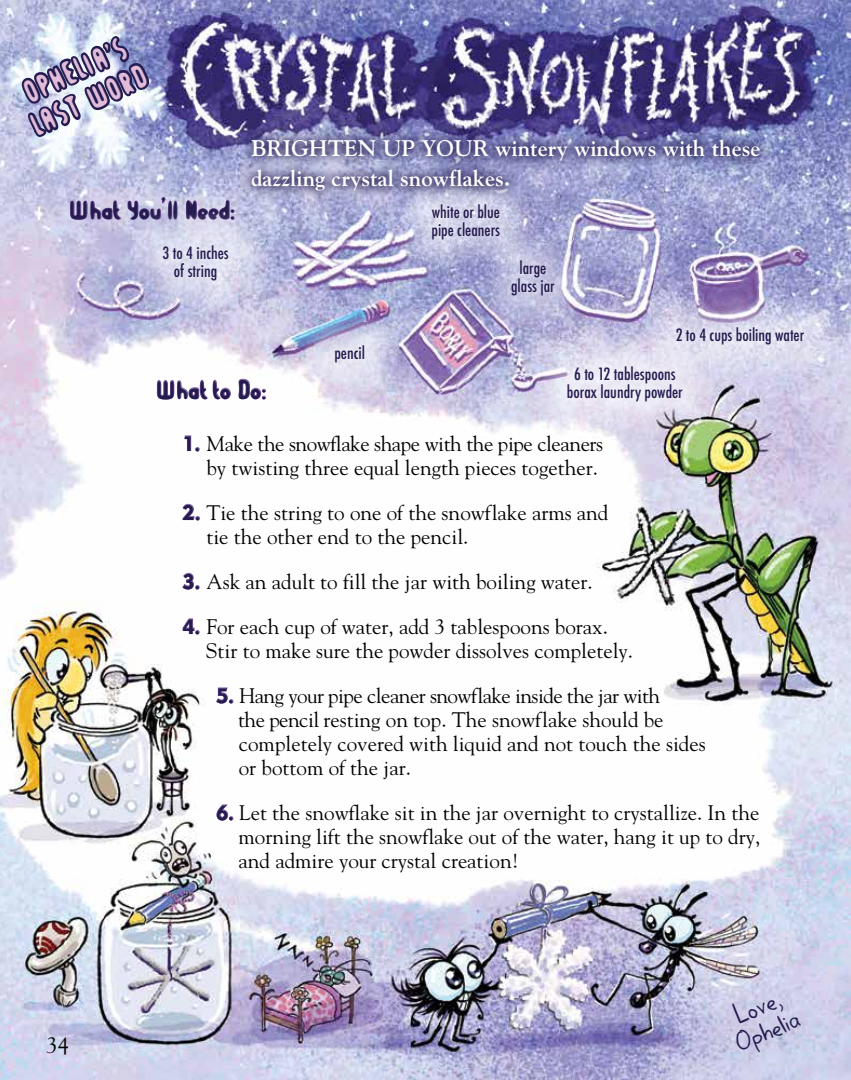
<style>
.page{position:relative;width:851px;height:1080px;background:#fff}
.page>*{position:absolute;margin:0;border:0;box-sizing:border-box;transform-origin:0 0}
.t1{font:33.75px/51px "Balcony Angels";color:#e1bcd9;scale:.8 1}
.t2{font:28.5px "Balcony Angels";color:#241b4f}
.t3{font:700 24px/25.5px "Lifetime";color:#241b4f;text-align:center}
.t4{font:700 22.5px/30px "Goudy";color:#fff}
.t5{font:22.5px "Goudy";color:#000}
.t6{font:21px/24px "Goudy";color:#000}
.t7{font:500 condensed 16.5px/18px "Futura";color:#241b4f;text-align:center}
.s1{font-family:"KIM";font-weight:700;color:#241b4f}
</style>
<div class="page">
<img style="left:0;top:0;width:850px;height:1080px">
<svg style="left:70px;top:173px;width:51px;height:54px;background:#c4bedf"></svg>
<svg style="left:127px;top:197px;width:51px;height:23px"></svg>
<svg style="left:186px;top:200px;width:49px;height:11px"></svg>
<svg style="left:398px;top:203px;width:136px;height:71px;background:#c2c3e0"></svg>
<svg style="left:17px;top:34px;width:134px;height:107px"></svg>
<svg style="left:129px;top:211px;width:133px;height:103px;background:#cdcde6"></svg>
<img style="left:301px;top:311px;width:97px;height:85px">
<svg style="left:157px;top:353px;width:74px;height:53px"></svg>
<svg style="left:238px;top:379px;width:28px;height:21px"></svg>
<svg style="left:239px;top:127px;width:532px;height:76px;background:#8686b5"></svg>
<svg style="left:478px;top:226px;width:110px;height:103px;background:#b8b7d9"></svg>
<svg style="left:533px;top:332px;width:183px;height:103px;background:#dcdae7"></svg>
<svg style="left:184px;top:435px;width:16px;height:16px"></svg>
<svg style="left:182px;top:504px;width:18px;height:16px"></svg>
<svg style="left:182px;top:573px;width:18px;height:17px"></svg>
<svg style="left:182px;top:618px;width:17px;height:16px"></svg>
<svg style="left:216px;top:687px;width:17px;height:17px"></svg>
<svg style="left:216px;top:804px;width:17px;height:17px"></svg>
<svg style="left:642px;top:293px;width:195px;height:85px;background:#cfcce5"></svg>
<h1 class="t1" style="left:17px;top:72px;width:137px;rotate:-25deg">OPHELIA S</h1>
<h1 class="t1" style="left:2px;top:59px;width:155px;text-indent:98px;rotate:-25deg">,<br>LAST WORD</h1>
<p class="t4" style="left:251px;top:133px;width:510px">BRIGHTEN UP YOUR wintery windows with these dazzling crystal snowflakes.</p>
<h2 class="t2" style="left:68px;top:197px;width:168px">What You'll Need:</h2>
<p class="t7" style="left:431px;top:203px;width:70px;text-align:left">white or blue pipe cleaners</p>
<p class="t7" style="left:162px;top:244px;width:68px">3 to 4 inches of string</p>
<p class="t7" style="left:511px;top:259px;width:45px">large glass jar</p>
<p class="t7" style="left:334px;top:344px;width:32px">pencil</p>
<p class="t7" style="left:675px;top:326px;width:130px">2 to 4 cups boiling water</p>
<p class="t5" style="left:46px;top:1031px;width:24px">34</p>
<p class="t7" style="left:567px;top:365px;width:117px">6 to 12 tablespoons borax laundry powder</p>
<p class="t6" style="left:182px;top:431px;width:422px;text-align:right"><span class="s1">1.</span> Make the snowflake shape with the pipe cleaners by twisting three equal length pieces together.</p>
<p class="t6" style="left:206px;top:500px;width:403px;text-indent:-24px"><span class="s1">2.</span> Tie the string to one of the snowflake arms and tie the other end to the pencil.</p>
<p class="t6" style="left:182px;top:569px;width:412px"><span class="s1">3.</span> Ask an adult to fill the jar with boiling water.</p>
<p class="t6" style="left:206px;top:614px;width:428px;text-indent:-24px"><span class="s1">4.</span> For each cup of water, add 3 tablespoons borax.<br>Stir to make sure the powder dissolves completely.</p>
<p class="t6" style="left:238px;top:683px;width:469px;text-indent:-22px"><span class="s1">5.</span> Hang your pipe cleaner snowflake inside the jar with<br>the pencil resting on top. The snowflake should be completely covered with liquid and not touch the sides or bottom of the jar.</p>
<p class="t6" style="left:238px;top:800px;width:523px;text-align:justify;text-indent:-22px"><span class="s1">6.</span> Let the snowflake sit in the jar overnight to crystallize. In the morning lift the snowflake out of the water, hang it up to dry, and admire your crystal creation!</p>
<h2 class="t2" style="left:155px;top:377px;width:113px">What to Do:</h2>
<p class="t3" style="left:722px;top:1010px;width:68px;rotate:-23deg">Love,<br>Ophelia</p>
</div>
